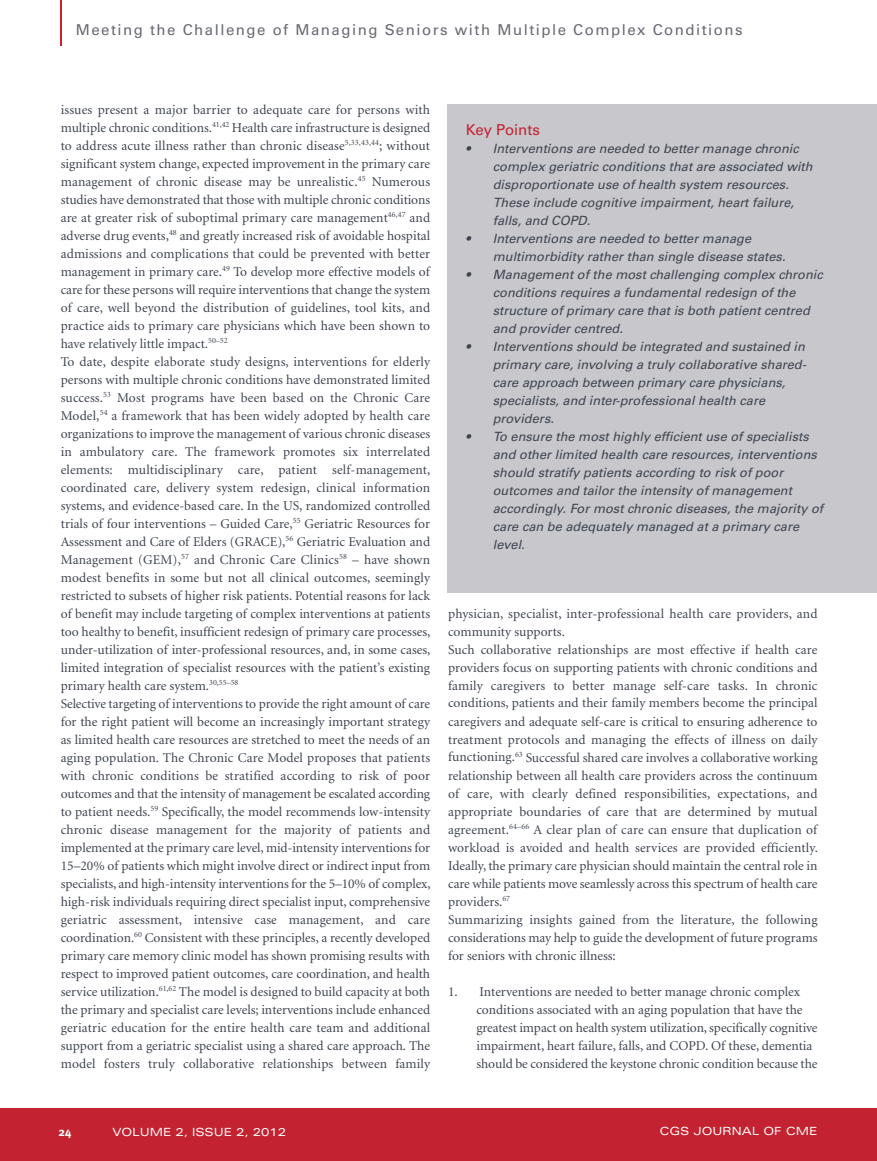
<style>
.page{position:relative;width:877px;height:1161px;background:#fff}
.page>*{position:absolute;margin:0;border:0;box-sizing:border-box;transform-origin:0 0}
.t1{font:15px "Univers";letter-spacing:.1em;color:#696b73}
.t2{font:15px "Univers";color:#c32230}
.t3{font:13.5px/18px "Minion";color:#3e444f}
.t4{font:italic 12.75px/18px "Univers";letter-spacing:.005em;color:#3e444f}
.t5{font:700 12px "Meta";color:#fff}
.t6{font:expanded 11.25px "Univers";color:#fff}
</style>
<div class="page">
<div style="left:0;top:1108px;width:877px;height:53px;background:#c32230"></div>
<hr style="left:60px;top:0;width:2px;height:46px;background:#c32230">
<div style="left:447px;top:105px;width:430px;height:488px;background:#c7c7cc"></div>
<p class="t1" style="left:76px;top:24px;width:668px">Meeting the Challenge of Managing Seniors with Multiple Complex Conditions</p>
<p class="t3" style="left:61px;top:102px;width:371px">issues present a major barrier to adequate care for persons with multiple chronic conditions.<sup>41,42</sup> Health care infrastructure is designed to address acute illness rather than chronic disease<sup>5,33,43,44</sup>; without significant system change, expected improvement in the primary care management of chronic disease may be unrealistic.<sup>45</sup> Numerous studies have demonstrated that those with multiple chronic conditions are at greater risk of suboptimal primary care management<sup>46,47</sup> and adverse drug events,<sup>48</sup> and greatly increased risk of avoidable hospital admissions and complications that could be prevented with better management in primary care.<sup>49</sup> To develop more effective models of care for these persons will require interventions that change the system of care, well beyond the distribution of guidelines, tool kits, and practice aids to primary care physicians which have been shown to have relatively little impact.<sup>50–52<br></sup>To date, despite elaborate study designs, interventions for elderly persons with multiple chronic conditions have demonstrated limited success.<sup>53</sup> Most programs have been based on the Chronic Care Model,<sup>54</sup> a framework that has been widely adopted by health care organizations to improve the management of various chronic diseases in ambulatory care. The framework promotes six interrelated elements: multidisciplinary care, patient self-management, coordinated care, delivery system redesign, clinical information systems, and evidence-based care. In the US, randomized controlled trials of four interventions – Guided Care,<sup>55</sup> Geriatric Resources for Assessment and Care of Elders (GRACE),<sup>56</sup> Geriatric Evaluation and Management (GEM),<sup>57</sup> and Chronic Care Clinics<sup>58</sup> – have shown modest benefits in some but not all clinical outcomes, seemingly restricted to subsets of higher risk patients. Potential reasons for lack of benefit may include targeting of complex interventions at patients too healthy to benefit, insufficient redesign of primary care processes, under-utilization of inter-professional resources, and, in some cases, limited integration of specialist resources with the patient’s existing primary health care system.<sup>30,55–58<br></sup>Selective targeting of interventions to provide the right amount of care for the right patient will become an increasingly important strategy as limited health care resources are stretched to meet the needs of an aging population. The Chronic Care Model proposes that patients with chronic conditions be stratified according to risk of poor outcomes and that the intensity of management be escalated according to patient needs.<sup>59</sup> Specifically, the model recommends low-intensity chronic disease management for the majority of patients and implemented at the primary care level, mid-intensity interventions for 15–20% of patients which might involve direct or indirect input from specialists, and high-intensity interventions for the 5–10% of complex, high-risk individuals requiring direct specialist input, comprehensive geriatric assessment, intensive case management, and care coordination.<sup>60</sup> Consistent with these principles, a recently developed primary care memory clinic model has shown promising results with respect to improved patient outcomes, care coordination, and health service utilization.<sup>61,62</sup> The model is designed to build capacity at both the primary and specialist care levels; interventions include enhanced geriatric education for the entire health care team and additional support from a geriatric specialist using a shared care approach. The model fosters truly collaborative relationships between family</p>
<p class="t2" style="left:466px;top:124px;width:76px">Key Points</p>
<p class="t4" style="left:493px;top:140px;width:321px;text-indent:-27px">• Interventions are needed to better manage chronic complex geriatric conditions that are associated with disproportionate use of health system resources.<br>These include cognitive impairment, heart failure, falls, and COPD.</p>
<p class="t4" style="left:493px;top:230px;width:294px;text-indent:-27px">• Interventions are needed to better manage multimorbidity rather than single disease states.</p>
<p class="t4" style="left:493px;top:266px;width:332px;text-indent:-27px">• Management of the most challenging complex chronic conditions requires a fundamental redesign of the structure of primary care that is both patient centred and provider centred.</p>
<p class="t4" style="left:493px;top:338px;width:314px;text-indent:-27px">• Interventions should be integrated and sustained in primary care, involving a truly collaborative shared&shy;care approach between primary care physicians, specialists, and inter-professional health care providers.</p>
<p class="t4" style="left:493px;top:428px;width:332px;text-indent:-27px">• To ensure the most highly efficient use of specialists and other limited health care resources, interventions should stratify patients according to risk of poor outcomes and tailor the intensity of management accordingly. For most chronic diseases, the majority of care can be adequately managed at a primary care level.</p>
<p class="t3" style="left:448px;top:605px;width:371px">physician, specialist, inter-professional health care providers, and community supports.<br>Such collaborative relationships are most effective if health care providers focus on supporting patients with chronic conditions and family caregivers to better manage self-care tasks. In chronic conditions, patients and their family members become the principal caregivers and adequate self-care is critical to ensuring adherence to treatment protocols and managing the effects of illness on daily functioning.<sup>63</sup> Successful shared care involves a collaborative working relationship between all health care providers across the continuum of care, with clearly defined responsibilities, expectations, and appropriate boundaries of care that are determined by mutual agreement.<sup>64–66</sup> A clear plan of care can ensure that duplication of workload is avoided and health services are provided efficiently.<br>Ideally, the primary care physician should maintain the central role in care while patients move seamlessly across this spectrum of health care providers.<sup>67<br></sup>Summarizing insights gained from the literature, the following considerations may help to guide the development of future programs for seniors with chronic illness:</p>
<p class="t3" style="left:476px;top:983px;width:343px;text-indent:-28px">1. Interventions are needed to better manage chronic complex conditions associated with an aging population that have the greatest impact on health system utilization, specifically cognitive impairment, heart failure, falls, and COPD. Of these, dementia should be considered the keystone chronic condition because the</p>
<p class="t5" style="left:58px;top:1125px;width:14px">24</p>
<p class="t6" style="left:112px;top:1128px;width:175px">VOLUME 2, ISSUE 2, 2012</p>
<p class="t6" style="left:659px;top:1127px;width:160px">CGS JOURNAL OF CME</p>
</div>
